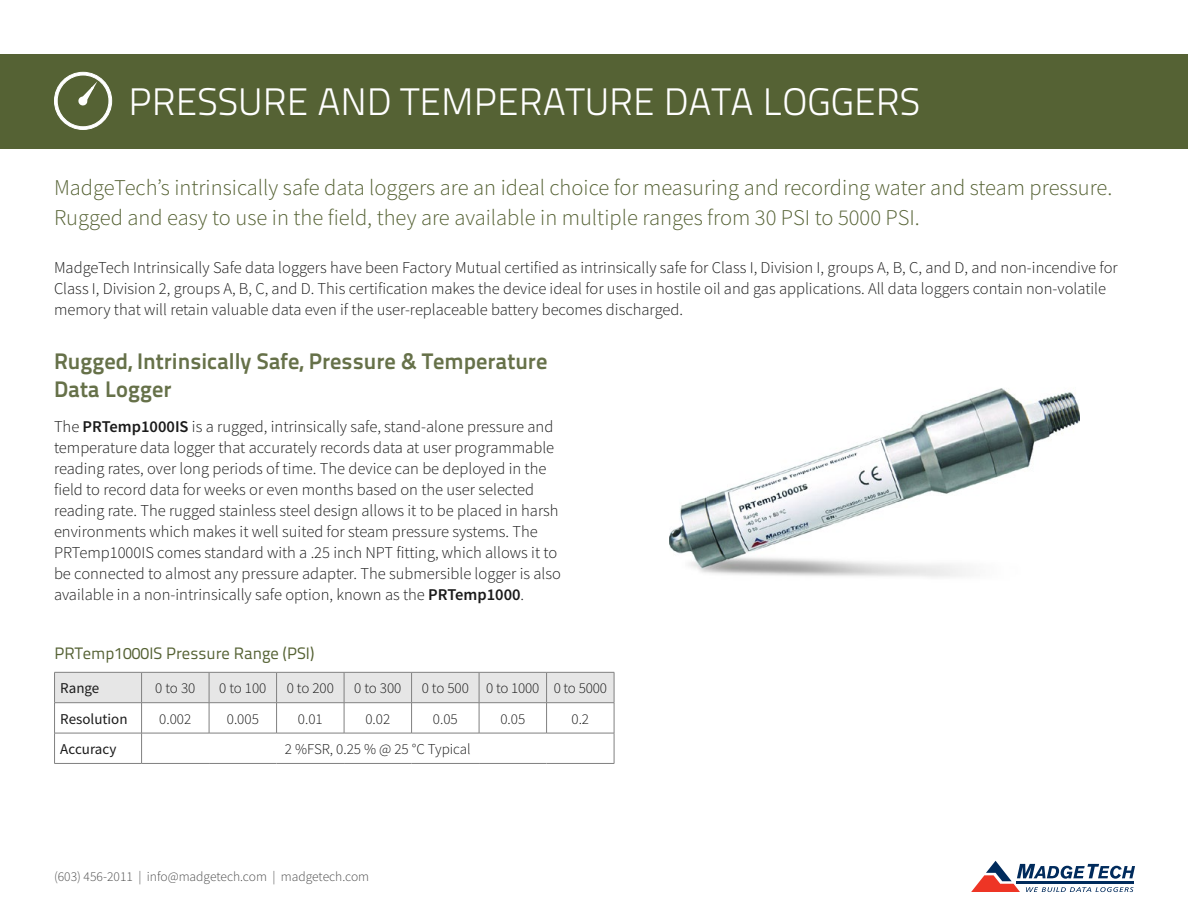
<style>
.page{position:relative;width:1188px;height:918px;background:#fff}
.page>*{position:absolute;margin:0;border:0;box-sizing:border-box;transform-origin:0 0}
.t1{font:300 38.25px "Titillium Text 22 L";color:#fff}
.t2{font:300 22.5px/30px "Source Sans Pro";color:#556234}
.t3{font:700 22.5px/28.5px "Titillium Text 22 L";color:#667149}
.t4{font:300 16.5px/21px "Source Sans Pro";color:#1a1a1a}
.t5{font:16.5px "Titillium Text 22 L";color:#556234}
.t6{font:300 15px "Source Sans Pro";color:#1a1a1a}
.t7{font:15px "Source Sans Pro";color:#1a1a1a}
.t8{font:300 13.5px "Source Sans Pro";color:#4d4d4d}
.s1{font-weight:600}
</style>
<div class="page">
<svg style="left:971px;top:861px;width:164px;height:31px"></svg>
<hr style="left:1017px;top:881px;width:117px;height:3px;background:#002b5c">
<div style="left:0;top:54px;width:1188px;height:94px;background:#556234"></div>
<svg style="left:54px;top:71px;width:59px;height:59px"></svg>
<svg style="left:55px;top:673px;width:559px;height:90px"></svg>
<hr style="left:54px;top:672px;width:88px;height:1px;background:#808080">
<hr style="left:54px;top:672px;width:1px;height:31px;background:#808080">
<hr style="left:142px;top:672px;width:67px;height:1px;background:#808080">
<hr style="left:141px;top:672px;width:1px;height:31px;background:#808080">
<hr style="left:209px;top:672px;width:68px;height:1px;background:#808080">
<hr style="left:209px;top:672px;width:1px;height:31px;background:#808080">
<hr style="left:277px;top:672px;width:67px;height:1px;background:#808080">
<hr style="left:276px;top:672px;width:1px;height:31px;background:#808080">
<hr style="left:344px;top:672px;width:68px;height:1px;background:#808080">
<hr style="left:344px;top:672px;width:1px;height:31px;background:#808080">
<hr style="left:412px;top:672px;width:67px;height:1px;background:#808080">
<hr style="left:411px;top:672px;width:1px;height:31px;background:#808080">
<hr style="left:479px;top:672px;width:68px;height:1px;background:#808080">
<hr style="left:479px;top:672px;width:1px;height:31px;background:#808080">
<hr style="left:547px;top:672px;width:67px;height:1px;background:#808080">
<hr style="left:546px;top:672px;width:1px;height:31px;background:#808080">
<hr style="left:614px;top:672px;width:1px;height:31px;background:#808080">
<hr style="left:54px;top:702px;width:88px;height:1px;background:#808080">
<hr style="left:54px;top:703px;width:1px;height:30px;background:#808080">
<hr style="left:142px;top:702px;width:67px;height:1px;background:#808080">
<hr style="left:141px;top:703px;width:1px;height:30px;background:#808080">
<hr style="left:209px;top:702px;width:68px;height:1px;background:#808080">
<hr style="left:209px;top:703px;width:1px;height:30px;background:#808080">
<hr style="left:277px;top:702px;width:67px;height:1px;background:#808080">
<hr style="left:276px;top:703px;width:1px;height:30px;background:#808080">
<hr style="left:344px;top:702px;width:68px;height:1px;background:#808080">
<hr style="left:344px;top:703px;width:1px;height:30px;background:#808080">
<hr style="left:412px;top:702px;width:67px;height:1px;background:#808080">
<hr style="left:411px;top:703px;width:1px;height:30px;background:#808080">
<hr style="left:479px;top:702px;width:68px;height:1px;background:#808080">
<hr style="left:479px;top:703px;width:1px;height:30px;background:#808080">
<hr style="left:547px;top:702px;width:67px;height:1px;background:#808080">
<hr style="left:546px;top:703px;width:1px;height:30px;background:#808080">
<hr style="left:614px;top:703px;width:1px;height:30px;background:#808080">
<hr style="left:54px;top:733px;width:88px;height:1px;background:#808080">
<hr style="left:54px;top:733px;width:1px;height:30px;background:#808080">
<hr style="left:142px;top:733px;width:67px;height:1px;background:#808080">
<hr style="left:141px;top:733px;width:1px;height:30px;background:#808080">
<hr style="left:209px;top:733px;width:68px;height:1px;background:#808080">
<hr style="left:277px;top:733px;width:67px;height:1px;background:#808080">
<hr style="left:344px;top:733px;width:68px;height:1px;background:#808080">
<hr style="left:412px;top:733px;width:67px;height:1px;background:#808080">
<hr style="left:479px;top:733px;width:68px;height:1px;background:#808080">
<hr style="left:547px;top:733px;width:67px;height:1px;background:#808080">
<hr style="left:614px;top:733px;width:1px;height:30px;background:#808080">
<hr style="left:54px;top:763px;width:88px;height:1px;background:#808080">
<hr style="left:142px;top:763px;width:67px;height:1px;background:#808080">
<hr style="left:209px;top:763px;width:68px;height:1px;background:#808080">
<hr style="left:277px;top:763px;width:67px;height:1px;background:#808080">
<hr style="left:344px;top:763px;width:68px;height:1px;background:#808080">
<hr style="left:412px;top:763px;width:67px;height:1px;background:#808080">
<hr style="left:479px;top:763px;width:68px;height:1px;background:#808080">
<hr style="left:547px;top:763px;width:67px;height:1px;background:#808080">
<img style="left:669px;top:388px;width:410px;height:189px">
<h1 class="t1" style="left:129px;top:74px;width:793px">PRESSURE AND TEMPERATURE DATA LOGGERS</h1>
<h2 class="t2" style="left:54px;top:173px;width:1060px">MadgeTech’s intrinsically safe data loggers are an ideal choice for measuring and recording water and steam pressure.<br>Rugged and easy to use in the field, they are available in multiple ranges from 30 PSI to 5000 PSI.</h2>
<p class="t4" style="left:54px;top:258px;width:1065px">MadgeTech Intrinsically Safe data loggers have been Factory Mutual certified as intrinsically safe for Class I, Division I, groups A, B, C, and D, and non-incendive for<br>Class I, Division 2, groups A, B, C, and D. This certification makes the device ideal for uses in hostile oil and gas applications. All data loggers contain non-volatile memory that will retain valuable data even if the user-replaceable battery becomes discharged.</p>
<h2 class="t3" style="left:54px;top:345px;width:495px">Rugged, Intrinsically Safe, Pressure &amp; Temperature<br>Data Logger</h2>
<p class="t4" style="left:54px;top:416px;width:509px">The <span class="s1">PRTemp1000IS</span> is a rugged, intrinsically safe, stand-alone pressure and temperature data logger that accurately records data at user programmable reading rates, over long periods of time. The device can be deployed in the field to record data for weeks or even months based on the user selected reading rate. The rugged stainless steel design allows it to be placed in harsh environments which makes it well suited for steam pressure systems. The PRTemp1000IS comes standard with a .25 inch NPT fitting, which allows it to be connected to almost any pressure adapter. The submersible logger is also available in a non-intrinsically safe option, known as the <span class="s1">PRTemp1000</span>.</p>
<p class="t5" style="left:54px;top:641px;width:261px">PRTemp1000IS Pressure Range (PSI)</p>
<p class="t7" style="left:60px;top:679px;width:41px">Range</p>
<p class="t6" style="left:155px;top:679px;width:42px">0 to 30</p>
<p class="t6" style="left:219px;top:679px;width:49px">0 to 100</p>
<p class="t6" style="left:287px;top:679px;width:49px">0 to 200</p>
<p class="t6" style="left:354px;top:679px;width:49px">0 to 300</p>
<p class="t6" style="left:422px;top:679px;width:187px">0 to 500 0 to 1000 0 to 5000</p>
<p class="t7" style="left:60px;top:709px;width:69px">Resolution</p>
<p class="t6" style="left:159px;top:709px;width:34px">0.002</p>
<p class="t6" style="left:227px;top:709px;width:34px">0.005</p>
<p class="t6" style="left:298px;top:709px;width:26px">0.01</p>
<p class="t6" style="left:365px;top:709px;width:26px">0.02</p>
<p class="t6" style="left:433px;top:709px;width:26px">0.05</p>
<p class="t6" style="left:500px;top:709px;width:26px">0.05</p>
<p class="t6" style="left:572px;top:709px;width:19px">0.2</p>
<p class="t7" style="left:60px;top:739px;width:58px">Accuracy</p>
<p class="t6" style="left:285px;top:740px;width:187px">2 %FSR, 0.25 % @ 25 °C Typical</p>
<p class="t8" style="left:54px;top:869px;width:317px">(603) 456-2011 | info@madgetech.com | madgetech.com</p>
</div>
